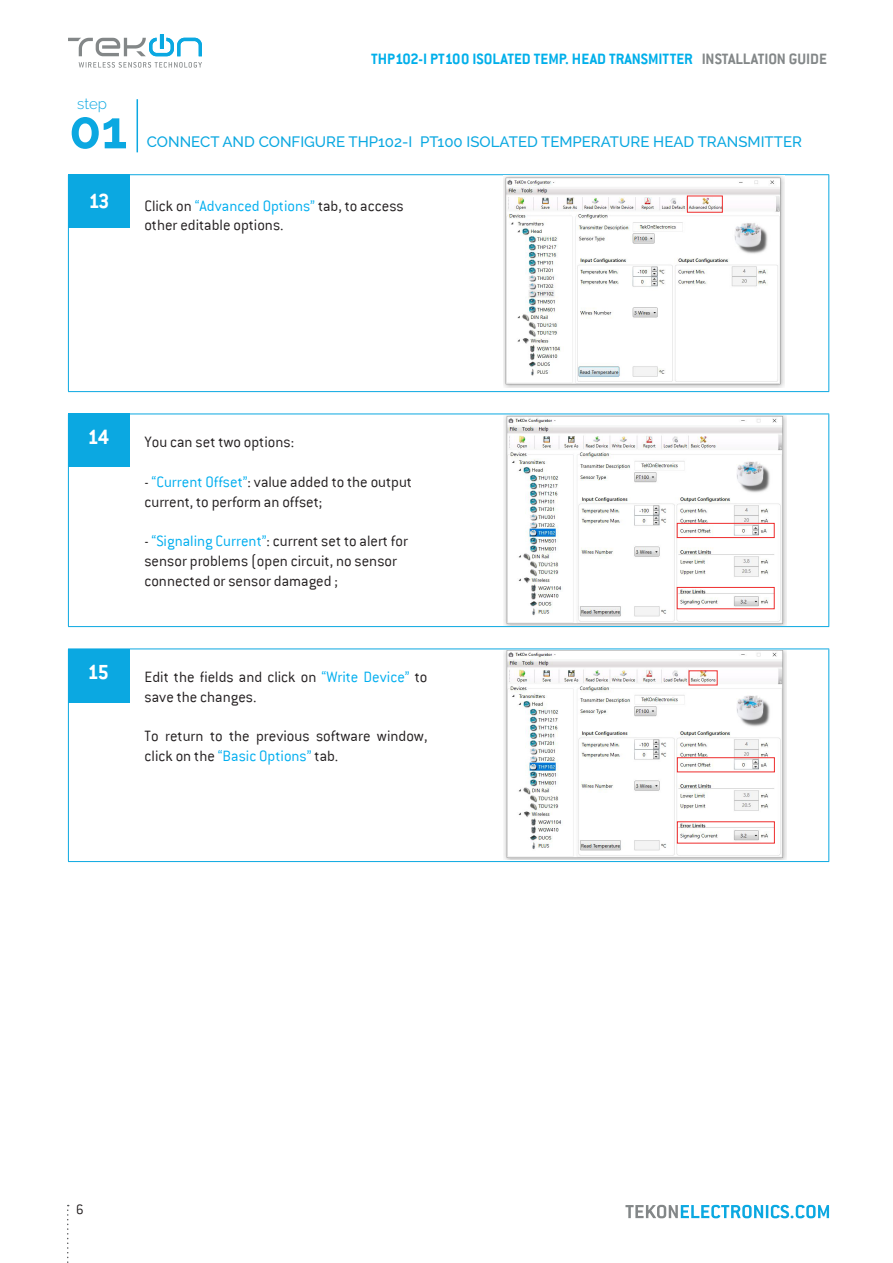
<style>
.page{position:relative;width:893px;height:1263px;background:#fff}
.page>*{position:absolute;margin:0;border:0;box-sizing:border-box;transform-origin:0 0}
.t1{font:700 52.5px "Raleway";color:#0ba8e1}
.t2{font:700 22.5px "Conduit ITC";color:#fff}
.textos{font:300 16.5px/19.8px "Conduit ITC";color:#231f20}
.t3{font:700 16.5px "Conduit ITC";color:#00afea}
.t4{font:500 15px "Raleway";color:#0ba8e1}
.t5{font:300 15px "Raleway";color:#0ba8e1}
.t6{font:300 15px "Conduit ITC";color:#231f20}
.s1{color:#838788}
.s2{color:#00aeef}
</style>
<div class="page">
<svg style="left:625px;top:1205px;width:204px;height:13px"></svg>
<svg style="left:67px;top:1205px;width:2px;height:58px"></svg>
<svg style="left:68px;top:34px;width:134px;height:22px"></svg>
<svg style="left:79px;top:62px;width:123px;height:6px"></svg>
<hr style="left:137px;top:99px;width:1px;height:53px;background:#0ba8e1">
<hr style="left:68px;top:174px;width:761px;height:1px;background:#0ba8e1">
<hr style="left:68px;top:175px;width:1px;height:216px;background:#0ba8e1">
<hr style="left:828px;top:175px;width:1px;height:216px;background:#0ba8e1">
<hr style="left:68px;top:391px;width:761px;height:1px;background:#0ba8e1">
<hr style="left:68px;top:414px;width:761px;height:1px;background:#0ba8e1">
<hr style="left:68px;top:414px;width:1px;height:212px;background:#0ba8e1">
<hr style="left:828px;top:414px;width:1px;height:212px;background:#0ba8e1">
<hr style="left:68px;top:626px;width:761px;height:1px;background:#0ba8e1">
<hr style="left:68px;top:648px;width:761px;height:1px;background:#0ba8e1">
<hr style="left:68px;top:649px;width:1px;height:212px;background:#0ba8e1">
<hr style="left:828px;top:649px;width:1px;height:212px;background:#0ba8e1">
<hr style="left:68px;top:861px;width:761px;height:1px;background:#0ba8e1">
<img style="left:504px;top:176px;width:281px;height:212px">
<div style="left:68px;top:174px;width:62px;height:53px;background:#0ba8e1"></div>
<div style="left:68px;top:414px;width:62px;height:53px;background:#0ba8e1"></div>
<img style="left:504px;top:416px;width:283px;height:209px">
<div style="left:677px;top:587px;width:98px;height:22px;border:1px solid #ee2d2d"></div>
<div style="left:687px;top:196px;width:36px;height:17px;border:1px solid #ee2d2d"></div>
<div style="left:677px;top:523px;width:98px;height:15px;border:1px solid #ee2d2d"></div>
<div style="left:68px;top:649px;width:62px;height:53px;background:#0ba8e1"></div>
<img style="left:504px;top:650px;width:283px;height:209px">
<div style="left:677px;top:821px;width:98px;height:22px;border:1px solid #ee2d2d"></div>
<div style="left:677px;top:757px;width:98px;height:15px;border:1px solid #ee2d2d"></div>
<p class="t5" style="left:77px;top:95px;width:31px">step</p>
<h1 class="t1" style="left:69px;top:100px;width:60px">01</h1>
<p class="t3" style="left:371px;top:49px;width:457px">THP102-I PT100 ISOLATED TEMP. HEAD TRANSMITTER <span class="s1">INSTALLATION GUIDE</span></p>
<p class="t4" style="left:147px;top:133px;width:657px">CONNECT AND CONFIGURE THP102-I PT100 ISOLATED TEMPERATURE HEAD TRANSMITTER</p>
<p class="t2" style="left:88px;top:188px;width:23px">13</p>
<p class="textos" style="left:144px;top:196px;width:261px">Click on <span class="s2">“Advanced Options”</span> tab, to access other editable options.</p>
<p class="t2" style="left:87px;top:424px;width:23px">14</p>
<p class="textos" style="left:144px;top:432px;width:151px">You can set two options:</p>
<p class="textos" style="left:144px;top:472px;width:269px">- <span class="s2">“Current Offset”</span>: value added to the output current, to perform an offset;</p>
<p class="textos" style="left:144px;top:531px;width:265px">- <span class="s2">“Signaling Current”</span>: current set to alert for sensor problems (open circuit, no sensor connected or sensor damaged ;</p>
<p class="t2" style="left:87px;top:659px;width:23px">15</p>
<p class="textos" style="left:145px;top:667px;width:284px">Edit the fields and click on <span class="s2">“Write Device”</span> to save the changes.</p>
<p class="textos" style="left:145px;top:726px;width:284px">To return to the previous software window, click on the <span class="s2">“Basic Options”</span> tab.</p>
<p class="t6" style="left:76px;top:1201px;width:9px">6</p>
</div>
